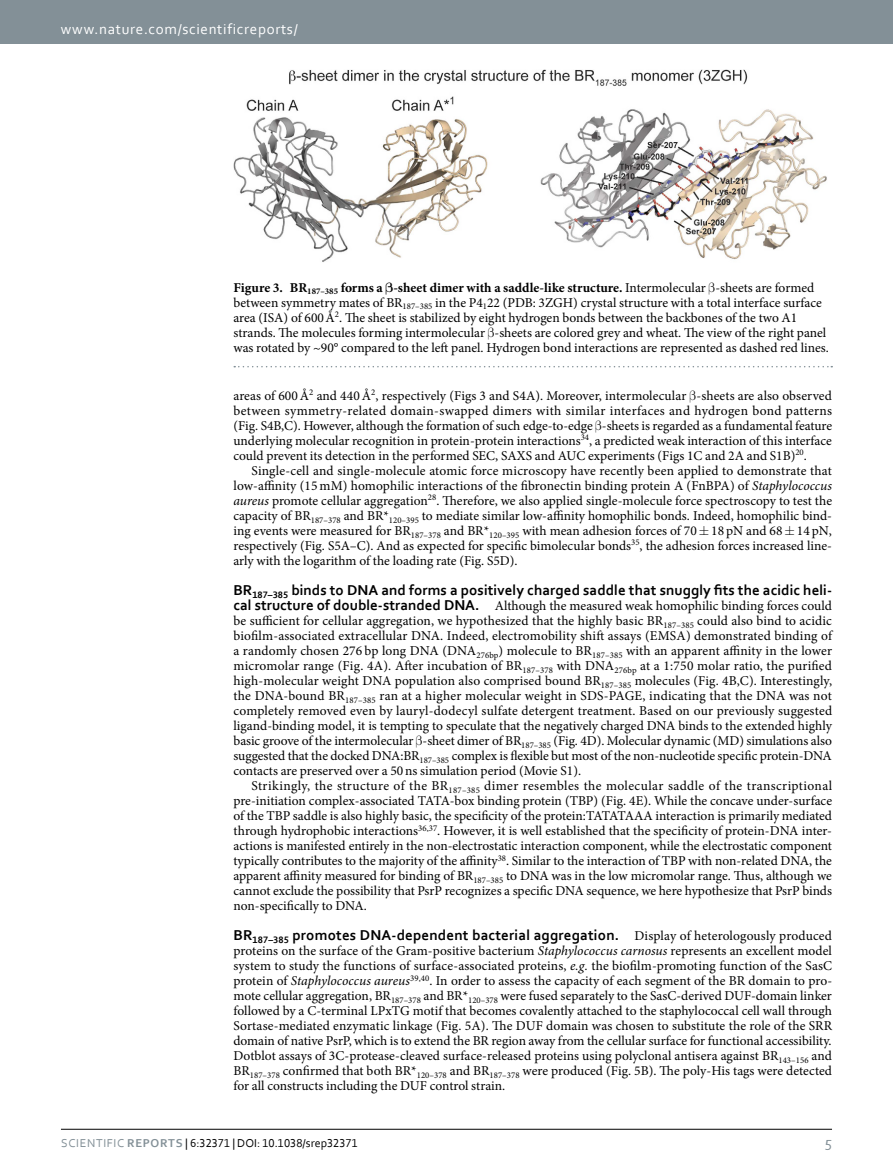
<style>
.page{position:relative;width:893px;height:1174px;background:#fff}
.page>*{position:absolute;margin:0;border:0;box-sizing:border-box;transform-origin:0 0}
.t1{font:700 15px "Corbel";letter-spacing:.005em;color:#000}
.t2{font:15px "Corbel";letter-spacing:.045em;color:#fff}
.t3{font:15px "Corbel";color:#839097}
.t4{font:13.5px/15px "Minion Pro";color:#000;text-align:justify}
.t5{font:12px "Corbel";color:#000}
.s1{font-weight:700}
.s2{font-style:italic}
.s3{font-family:"Corbel";font-weight:700;font-size:15px}
.s4{font-family:"Minion Pro";font-weight:400;font-size:13.5px}
.s5{color:#839097}
.s6{font-weight:700;color:#839097}
</style>
<div class="page">
<div style="left:0;top:0;width:893px;height:43px;background:#839097"></div>
<hr style="left:61px;top:1129px;width:771px;height:1px;background:#000">
<img style="left:233px;top:70px;width:594px;height:192px">
<svg style="left:234px;top:366px;width:598px;height:1px"></svg>
<p class="t2" style="left:61px;top:19px;width:238px">www.nature.com/scientificreports/</p>
<p class="t4" style="left:233px;top:280px;width:597px;text-align:left"><span class="s1">Figure 3. BR</span><sub>187–385</sub> <span class="s1">forms a -sheet dimer with a saddle-like structure.</span> Intermolecular -sheets are formed between symmetry mates of BR<sub>187–385</sub> in the P4<sub>1</sub>22 (PDB: 3ZGH) crystal structure with a total interface surface area (ISA) of 600Å<sup>2</sup>. The sheet is stabilized by eight hydrogen bonds between the backbones of the two A1 strands. The molecules forming intermolecular -sheets are colored grey and wheat. The view of the right panel was rotated by ~90° compared to the left panel. Hydrogen bond interactions are represented as dashed red lines.</p>
<p class="t4" style="left:233px;top:388px;width:600px">areas of 600Å<sup>2</sup> and 440Å<sup>2</sup>, respectively (Figs 3 and S4A). Moreover, intermolecular -sheets are also observed between symmetry-related domain-swapped dimers with similar interfaces and hydrogen bond patterns (Fig. S4B,C). However, although the formation of such edge-to-edge -sheets is regarded as a fundamental feature underlying molecular recognition in protein-protein interactions<sup>34</sup>, a predicted weak interaction of this interface could prevent its detection in the performed SEC, SAXS and AUC experiments (Figs 1C and 2A and S1B)<sup>20</sup>.</p>
<p class="t4" style="left:233px;top:463px;width:600px;text-indent:18px">Single-cell and single-molecule atomic force microscopy have recently been applied to demonstrate that low-affinity (15 mM) homophilic interactions of the fibronectin binding protein A (FnBPA) of <span class="s2">Staphylococcus aureus</span> promote cellular aggregation<sup>28</sup>. Therefore, we also applied single-molecule force spectroscopy to test the capacity of BR<sub>187–378</sub> and BR*<sub>120–395</sub> to mediate similar low-affinity homophilic bonds. Indeed, homophilic bind&shy;ing events were measured for BR<sub>187–378</sub> and BR*<sub>120–395</sub> with mean adhesion forces of 70 18 pN and 68 14 pN, respectively (Fig. S5A–C). And as expected for specific bimolecular bonds<sup>35</sup>, the adhesion forces increased line&shy;arly with the logarithm of the loading rate (Fig. S5D).</p>
<p class="t1" style="left:233px;top:581px;width:600px">BR<sub>187–385</sub> binds to DNA and forms a positively charged saddle that snuggly fits the acidic heli-</p>
<p class="t4" style="left:233px;top:598px;width:600px"><span class="s3">cal structure of double-stranded DNA.</span> Although the measured weak homophilic binding forces could be sufficient for cellular aggregation, we hypothesized that the highly basic BR<sub>187–385</sub> could also bind to acidic biofilm-associated extracellular DNA. Indeed, electromobility shift assays (EMSA) demonstrated binding of a randomly chosen 276 bp long DNA (DNA<sub>276bp</sub>) molecule to BR<sub>187–385</sub> with an apparent affinity in the lower micromolar range (Fig. 4A). After incubation of BR<sub>187–378</sub> with DNA<sub>276bp</sub> at a 1:750 molar ratio, the purified high-molecular weight DNA population also comprised bound BR<sub>187–385</sub> molecules (Fig. 4B,C). Interestingly, the DNA-bound BR<sub>187–385</sub> ran at a higher molecular weight in SDS-PAGE, indicating that the DNA was not completely removed even by lauryl-dodecyl sulfate detergent treatment. Based on our previously suggested ligand-binding model, it is tempting to speculate that the negatively charged DNA binds to the extended highly basic groove of the intermolecular -sheet dimer of BR<sub>187–385</sub> (Fig. 4D). Molecular dynamic (MD) simulations also suggested that the docked DNA:BR<sub>187–385</sub> complex is flexible but most of the non-nucleotide specific protein-DNA contacts are preserved over a 50ns simulation period (Movie S1).</p>
<p class="t4" style="left:233px;top:778px;width:600px;text-indent:18px">Strikingly, the structure of the BR<sub>187–385</sub> dimer resembles the molecular saddle of the transcriptional pre-initiation complex-associated TATA-box binding protein (TBP) (Fig. 4E). While the concave under-surface of the TBP saddle is also highly basic, the specificity of the protein:TATATAAA interaction is primarily mediated through hydrophobic interactions<sup>36,37</sup>. However, it is well established that the specificity of protein-DNA inter&shy;actions is manifested entirely in the non-electrostatic interaction component, while the electrostatic component typically contributes to the majority of the affinity<sup>38</sup>. Similar to the interaction of TBP with non-related DNA, the apparent affinity measured for binding of BR<sub>187–385</sub> to DNA was in the low micromolar range. Thus, although we cannot exclude the possibility that PsrP recognizes a specific DNA sequence, we here hypothesize that PsrP binds non-specifically to DNA.</p>
<p class="t1" style="left:233px;top:926px;width:600px">BR<sub>187–385</sub> promotes DNA-dependent bacterial aggregation. <span class="s4">Display of heterologously produced</span></p>
<p class="t4" style="left:233px;top:943px;width:600px">proteins on the surface of the Gram-positive bacterium <span class="s2">Staphylococcus carnosus</span> represents an excellent model system to study the functions of surface-associated proteins, <span class="s2">e.g.</span> the biofilm-promoting function of the SasC protein of <span class="s2">Staphylococcus aureus</span><sup>39,40</sup>. In order to assess the capacity of each segment of the BR domain to pro&shy;mote cellular aggregation, BR<sub>187–378</sub> and BR*<sub>120–378</sub> were fused separately to the SasC-derived DUF-domain linker followed by a C-terminal LPxTG motif that becomes covalently attached to the staphylococcal cell wall through Sortase-mediated enzymatic linkage (Fig. 5A). The DUF domain was chosen to substitute the role of the SRR domain of native PsrP, which is to extend the BR region away from the cellular surface for functional accessibility.<br>Dotblot assays of 3C-protease-cleaved surface-released proteins using polyclonal antisera against BR<sub>143–156</sub> and BR<sub>187–378</sub> confirmed that both BR*<sub>120–378</sub> and BR<sub>187–378</sub> were produced (Fig. 5B). The poly-His tags were detected for all constructs including the DUF control strain.</p>
<p class="t5" style="left:61px;top:1135px;width:298px"><span class="s5">Scientific</span> <span class="s6">Reports</span> | 6:32371 | DOI: 10.1038/srep32371</p>
<p class="t3" style="left:825px;top:1132px;width:9px">5</p>
</div>
